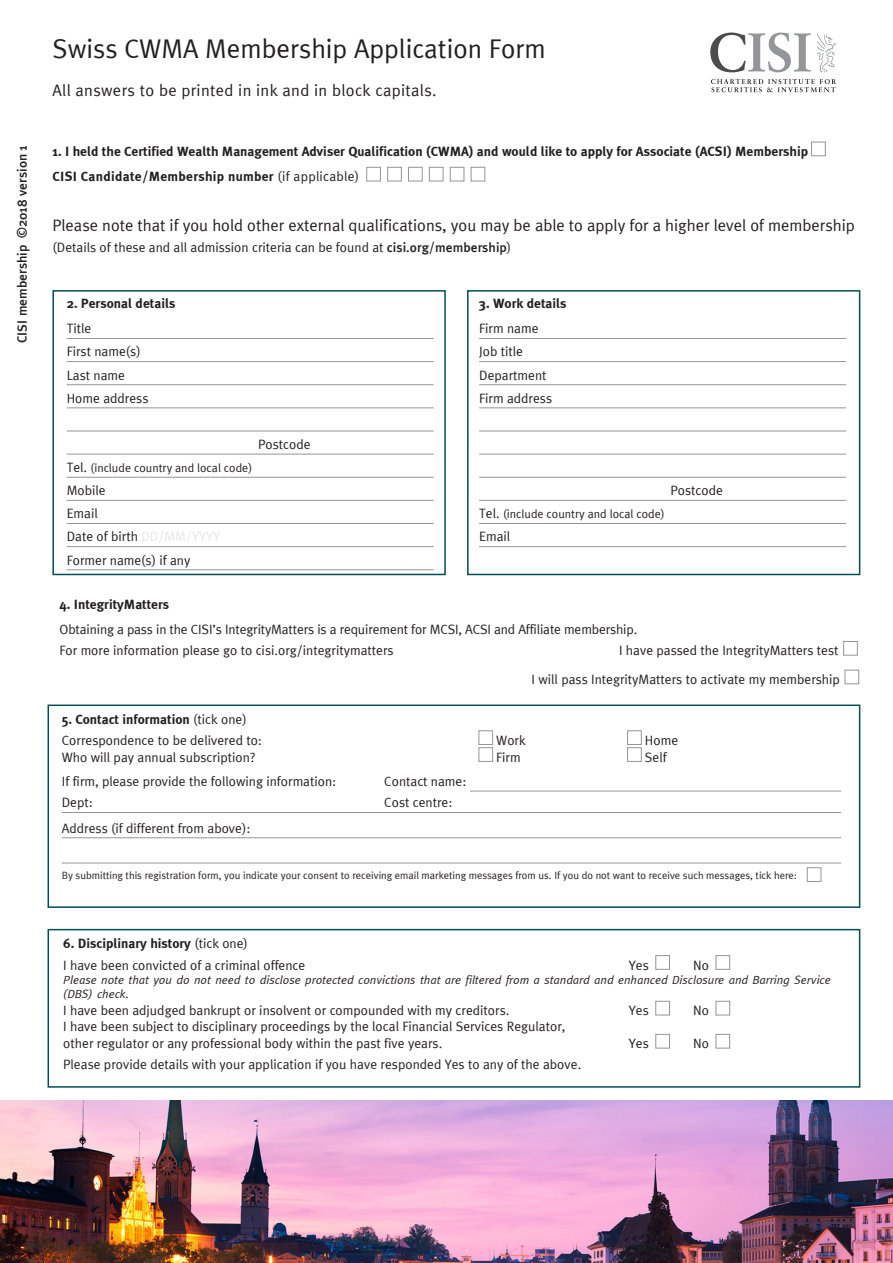
<style>
.page{position:relative;width:893px;height:1263px;background:#fff}
.page>*{position:absolute;margin:0;border:0;box-sizing:border-box;transform-origin:0 0}
.t1{font:27px "Meta Plus Normal";color:#231f20}
.t2{font:16.5px "Meta Plus Normal";color:#231f20}
.t3{font:16.5px "Meta Plus Normal";letter-spacing:.02em;color:#231f20}
.t4{font:13.5px/23.1px "Meta Plus Normal";color:#231f20}
.t5{font:700 13.5px/25.2px "Meta Plus";color:#231f20}
.t6{font:500 13.5px "Meta Plus";color:#231f20}
.t7{font:italic 12px/14.4px "Meta";color:#231f20}
.t8{font:12px "Meta Plus Normal";color:#231f20}
.t9{font:10.5px "Meta Plus Normal";color:#231f20}
.s1{font-family:"Meta Plus Normal";font-weight:400}
.s2{font-family:"Meta Plus";font-weight:500}
.s3{font-size:13.5px}
.s4{color:#e6e7e9}
</style>
<div class="page">
<div style="left:843px;top:641px;width:14px;height:14px;background:#fff;border:1px solid #939598"></div>
<div style="left:845px;top:670px;width:14px;height:14px;background:#fff;border:1px solid #939598"></div>
<div style="left:811px;top:142px;width:14px;height:14px;background:#fff;border:1px solid #939598"></div>
<div style="left:366px;top:167px;width:15px;height:14px;background:#fff;border:1px solid #939598"></div>
<div style="left:387px;top:167px;width:15px;height:14px;background:#fff;border:1px solid #939598"></div>
<div style="left:408px;top:167px;width:14px;height:14px;background:#fff;border:1px solid #939598"></div>
<div style="left:429px;top:167px;width:14px;height:14px;background:#fff;border:1px solid #939598"></div>
<div style="left:450px;top:167px;width:14px;height:14px;background:#fff;border:1px solid #939598"></div>
<div style="left:471px;top:167px;width:14px;height:14px;background:#fff;border:1px solid #939598"></div>
<svg style="left:710px;top:33px;width:101px;height:39px"></svg>
<svg style="left:817px;top:33px;width:20px;height:39px"></svg>
<svg style="left:711px;top:79px;width:125px;height:13px"></svg>
<div style="left:52px;top:290px;width:394px;height:285px;background:#fff;border:2px solid #004e59"></div>
<div style="left:467px;top:290px;width:393px;height:285px;background:#fff;border:2px solid #004e59"></div>
<hr style="left:67px;top:338px;width:367px;height:1px;background:#939598">
<hr style="left:67px;top:361px;width:367px;height:1px;background:#939598">
<hr style="left:67px;top:384px;width:367px;height:1px;background:#939598">
<hr style="left:67px;top:408px;width:367px;height:1px;background:#939598">
<hr style="left:67px;top:431px;width:367px;height:1px;background:#939598">
<hr style="left:67px;top:454px;width:367px;height:1px;background:#939598">
<hr style="left:67px;top:477px;width:367px;height:1px;background:#939598">
<hr style="left:67px;top:500px;width:367px;height:1px;background:#939598">
<hr style="left:67px;top:523px;width:367px;height:1px;background:#939598">
<hr style="left:67px;top:546px;width:367px;height:1px;background:#939598">
<hr style="left:67px;top:569px;width:367px;height:1px;background:#939598">
<hr style="left:479px;top:338px;width:367px;height:1px;background:#939598">
<hr style="left:479px;top:361px;width:367px;height:1px;background:#939598">
<hr style="left:479px;top:384px;width:367px;height:1px;background:#939598">
<hr style="left:479px;top:408px;width:367px;height:1px;background:#939598">
<hr style="left:479px;top:431px;width:367px;height:1px;background:#939598">
<hr style="left:479px;top:454px;width:367px;height:1px;background:#939598">
<hr style="left:479px;top:477px;width:367px;height:1px;background:#939598">
<hr style="left:479px;top:500px;width:367px;height:1px;background:#939598">
<hr style="left:479px;top:523px;width:367px;height:1px;background:#939598">
<hr style="left:479px;top:546px;width:367px;height:1px;background:#939598">
<div style="left:48px;top:704px;width:812px;height:204px;background:#fff;border:2px solid #004e59"></div>
<div style="left:48px;top:929px;width:812px;height:159px;background:#fff;border:2px solid #004e59"></div>
<hr style="left:470px;top:791px;width:371px;height:1px;background:#939598">
<hr style="left:62px;top:812px;width:779px;height:1px;background:#939598">
<hr style="left:62px;top:837px;width:779px;height:1px;background:#939598">
<hr style="left:62px;top:863px;width:779px;height:1px;background:#939598">
<div style="left:479px;top:730px;width:14px;height:15px;background:#fff;border:1px solid #939598"></div>
<div style="left:627px;top:730px;width:14px;height:15px;background:#fff;border:1px solid #939598"></div>
<div style="left:479px;top:747px;width:14px;height:15px;background:#fff;border:1px solid #939598"></div>
<div style="left:627px;top:747px;width:14px;height:15px;background:#fff;border:1px solid #939598"></div>
<div style="left:807px;top:867px;width:14px;height:15px;background:#fff;border:1px solid #939598"></div>
<div style="left:655px;top:955px;width:15px;height:14px;background:#fff;border:1px solid #939598"></div>
<div style="left:716px;top:955px;width:14px;height:14px;background:#fff;border:1px solid #939598"></div>
<div style="left:655px;top:1001px;width:15px;height:14px;background:#fff;border:1px solid #939598"></div>
<div style="left:716px;top:1001px;width:14px;height:14px;background:#fff;border:1px solid #939598"></div>
<div style="left:655px;top:1034px;width:15px;height:14px;background:#fff;border:1px solid #939598"></div>
<div style="left:716px;top:1034px;width:14px;height:14px;background:#fff;border:1px solid #939598"></div>
<img style="left:0;top:1100px;width:893px;height:163px">
<p class="t6" style="left:14px;top:343px;width:200px;rotate:-90deg">CISI membership ©2018 version 1</p>
<h1 class="t1" style="left:53px;top:33px;width:495px">Swiss CWMA Membership Application Form</h1>
<p class="t3" style="left:53px;top:81px;width:386px">All answers to be printed in ink and in block capitals.</p>
<p class="t5" style="left:53px;top:139px;width:757px">1. I held the Certified Wealth Management Adviser Qualification (CWMA) and would like to apply for Associate (ACSI) Membership<br>CISI Candidate/Membership number <span class="s1">(if applicable)</span></p>
<p class="t2" style="left:53px;top:215px;width:804px">Please note that if you hold other external qualifications, you may be able to apply for a higher level of membership</p>
<p class="t4" style="left:53px;top:235px;width:460px">(Details of these and all admission criteria can be found at <span class="s2">cisi.org/membership</span>)</p>
<p class="t5" style="left:67px;top:291px;width:110px">2. Personal details</p>
<p class="t4" style="left:67px;top:317px;width:83px">Title<br>First name(s)<br>Last name<br>Home address</p>
<p class="t8" style="left:67px;top:461px;width:187px"><span class="s3">Tel.</span> (include country and local code)</p>
<p class="t4" style="left:67px;top:479px;width:155px">Mobile<br>Email<br>Date of birth <span class="s4">DD/MM/YYYY<br></span>Former name(s) if any</p>
<p class="t4" style="left:258px;top:433px;width:54px">Postcode</p>
<p class="t5" style="left:479px;top:291px;width:89px">3. Work details</p>
<p class="t4" style="left:479px;top:317px;width:75px">Firm name<br>Job title<br>Department<br>Firm address</p>
<p class="t8" style="left:479px;top:507px;width:187px"><span class="s3">Tel.</span> (include country and local code)</p>
<p class="t4" style="left:479px;top:525px;width:33px">Email</p>
<p class="t4" style="left:670px;top:479px;width:54px">Postcode</p>
<p class="t5" style="left:59px;top:592px;width:111px">4. IntegrityMatters</p>
<p class="t4" style="left:59px;top:619px;width:579px;line-height:21px">Obtaining a pass in the CISI’s IntegrityMatters is a requirement for MCSI, ACSI and Affiliate membership.<br>For more information please go to cisi.org/integritymatters</p>
<p class="t4" style="left:532px;top:636px;width:310px;line-height:28.7px;text-align:right">I have passed the IntegrityMatters test<br>I will pass IntegrityMatters to activate my membership</p>
<p class="t5" style="left:62px;top:706px;width:187px">5. Contact information <span class="s1">(tick one)</span></p>
<p class="t4" style="left:62px;top:728px;width:202px">Correspondence to be delivered to:</p>
<p class="t4" style="left:496px;top:728px;width:31px">Work</p>
<p class="t4" style="left:645px;top:728px;width:35px">Home</p>
<p class="t4" style="left:62px;top:745px;width:195px">Who will pay annual subscription?</p>
<p class="t4" style="left:496px;top:745px;width:26px">Firm</p>
<p class="t4" style="left:645px;top:745px;width:23px">Self</p>
<p class="t4" style="left:62px;top:770px;width:276px">If firm, please provide the following information:</p>
<p class="t4" style="left:384px;top:770px;width:84px">Contact name:</p>
<p class="t4" style="left:62px;top:791px;width:33px">Dept:</p>
<p class="t4" style="left:384px;top:791px;width:70px">Cost centre:</p>
<p class="t4" style="left:62px;top:816px;width:190px">Address (if different from above):</p>
<p class="t9" style="left:62px;top:869px;width:737px">By submitting this registration form, you indicate your consent to receiving email marketing messages from us. If you do not want to receive such messages, tick here:</p>
<p class="t5" style="left:63px;top:931px;width:186px">6. Disciplinary history <span class="s1">(tick one)</span></p>
<p class="t4" style="left:63px;top:953px;width:244px">I have been convicted of a criminal offence</p>
<p class="t4" style="left:629px;top:953px;width:22px">Yes</p>
<p class="t4" style="left:693px;top:953px;width:17px">No</p>
<p class="t7" style="left:63px;top:972px;width:769px">Please note that you do not need to disclose protected convictions that are filtered from a standard and enhanced Disclosure and Barring Service (DBS) check.</p>
<p class="t4" style="left:63px;top:999px;width:448px">I have been adjudged bankrupt or insolvent or compounded with my creditors.</p>
<p class="t4" style="left:629px;top:999px;width:22px">Yes</p>
<p class="t4" style="left:693px;top:999px;width:17px">No</p>
<p class="t4" style="left:63px;top:1018px;width:504px;line-height:17px">I have been subject to disciplinary proceedings by the local Financial Services Regulator, other regulator or any professional body within the past five years.</p>
<p class="t4" style="left:629px;top:1032px;width:22px">Yes</p>
<p class="t4" style="left:693px;top:1032px;width:17px">No</p>
<p class="t4" style="left:63px;top:1052px;width:519px">Please provide details with your application if you have responded Yes to any of the above.</p>
</div>
